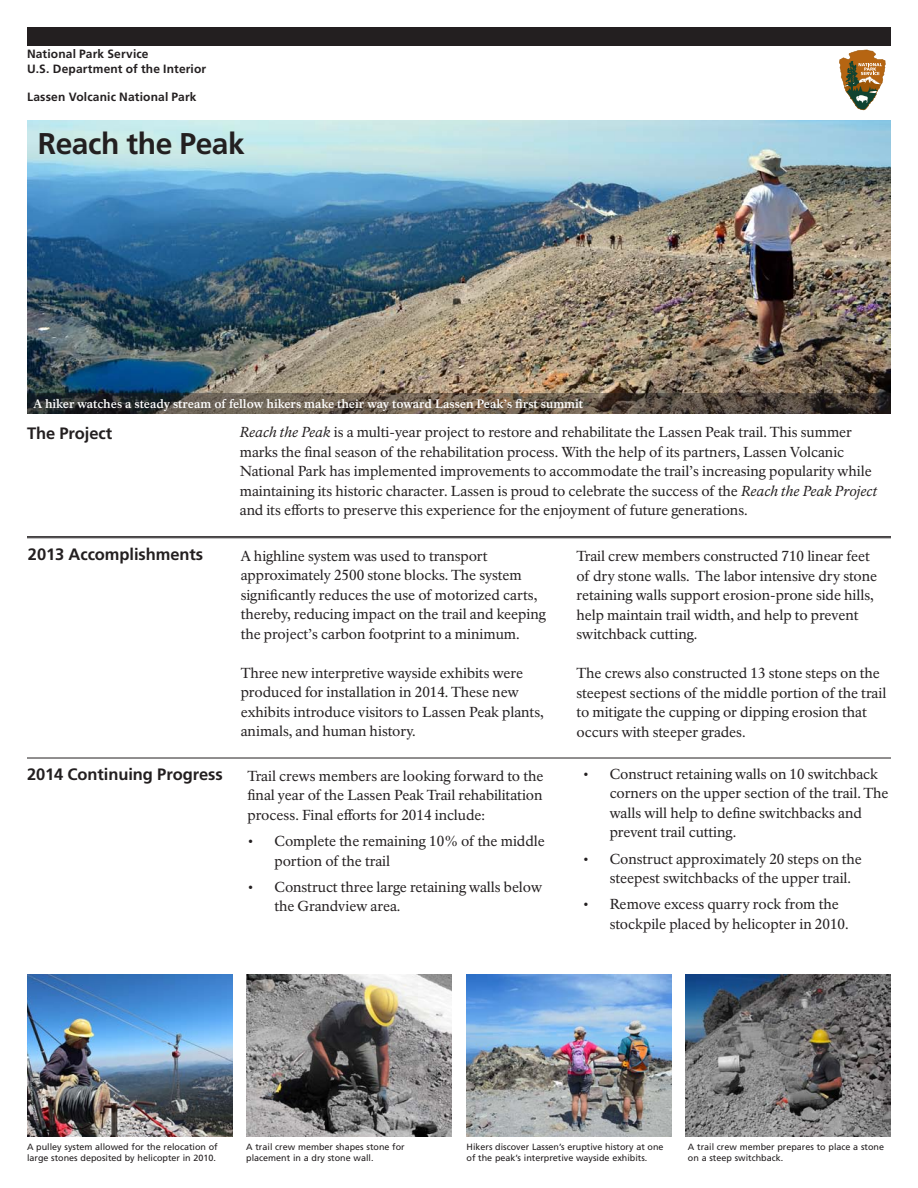
<style>
.page{position:relative;width:918px;height:1188px;background:#fff}
.page>*{position:absolute;margin:0;border:0;box-sizing:border-box;transform-origin:0 0}
.Site_Bulletin_Title{font:700 30px "Frutiger LT Std";letter-spacing:-.015em;color:#231f20}
.Head-A{font:700 16.5px "Frutiger LT Std";letter-spacing:-.005em;color:#231f20}
.t1{font:14.25px/19.5px "NPS Rawlinson OT";letter-spacing:-.005em;color:#231f20}
.t2{font:700 12px "NPS Rawlinson OT";letter-spacing:-.01em;color:#fff}
.NPS_Identity____8_9{font:700 12px "Frutiger LT Std";letter-spacing:.015em;color:#231f20}
.t3{font:9px/10.8px "Frutiger LT Std";color:#231f20}
.s1{font-style:italic}
</style>
<div class="page">
<hr style="left:27px;top:758px;width:864px;height:1px;background:#231f20">
<hr style="left:27px;top:537px;width:864px;height:1px;background:#231f20">
<img style="left:27px;top:121px;width:864px;height:273px">
<hr style="left:27px;top:536px;width:864px;height:1px;background:#231f20">
<svg style="left:27px;top:394px;width:864px;height:20px;background:#534a41"></svg>
<img style="left:247px;top:975px;width:205px;height:162px">
<img style="left:686px;top:975px;width:205px;height:161px">
<img style="left:27px;top:975px;width:205px;height:162px">
<img style="left:466px;top:975px;width:205px;height:162px">
<svg style="left:839px;top:50px;width:47px;height:60px"></svg>
<div style="left:27px;top:27px;width:864px;height:18px;background:#231f20"></div>
<p class="NPS_Identity____8_9" style="left:27px;top:47px;width:123px">National Park Service</p>
<p class="NPS_Identity____8_9" style="left:27px;top:61px;width:181px">U.S. Department of the Interior</p>
<p class="NPS_Identity____8_9" style="left:27px;top:90px;width:171px">Lassen Volcanic National Park</p>
<p class="Site_Bulletin_Title" style="left:38px;top:126px;width:209px">Reach the Peak</p>
<p class="t2" style="left:33px;top:396px;width:551px">A hiker watches a steady stream of fellow hikers make their way toward Lassen Peak’s first summit</p>
<p class="Head-A" style="left:27px;top:424px;width:87px">The Project</p>
<p class="t1" style="left:240px;top:423px;width:639px"><span class="s1">Reach the Peak</span> is a multi-year project to restore and rehabilitate the Lassen Peak trail. This summer marks the final season of the rehabilitation process. With the help of its partners, Lassen Volcanic National Park has implemented improvements to accommodate the trail’s increasing popularity while maintaining its historic character. Lassen is proud to celebrate the success of the <span class="s1">Reach the Peak Project </span>and its efforts to preserve this experience for the enjoyment of future generations.</p>
<p class="Head-A" style="left:28px;top:544px;width:177px">2013 Accomplishments</p>
<p class="t1" style="left:241px;top:546px;width:307px">A highline system was used to transport approximately 2500 stone blocks. The system significantly reduces the use of motorized carts, thereby, reducing impact on the trail and keeping the project’s carbon footprint to a minimum.</p>
<p class="t1" style="left:241px;top:663px;width:305px">Three new interpretive wayside exhibits were produced for installation in 2014. These new exhibits introduce visitors to Lassen Peak plants, animals, and human history.</p>
<p class="Head-A" style="left:27px;top:764px;width:197px">2014 Continuing Progress</p>
<p class="t1" style="left:247px;top:766px;width:297px;text-align:justify">Trail crews members are looking forward to the final year of the Lassen Peak Trail rehabilitation process. Final efforts for 2014 include:</p>
<p class="t1" style="left:275px;top:832px;width:272px;text-indent:-27px">• Complete the remaining 10% of the middle portion of the trail</p>
<p class="t1" style="left:275px;top:877px;width:269px;text-indent:-27px">• Construct three large retaining walls below the Grandview area.</p>
<p class="t1" style="left:577px;top:547px;width:302px">Trail crew members constructed 710 linear feet of dry stone walls. The labor intensive dry stone retaining walls support erosion-prone side hills, help maintain trail width, and help to prevent switchback cutting.</p>
<p class="t1" style="left:577px;top:664px;width:311px">The crews also constructed 13 stone steps on the steepest sections of the middle portion of the trail to mitigate the cupping or dipping erosion that occurs with steeper grades.</p>
<p class="t1" style="left:610px;top:764px;width:280px;text-indent:-27px">• Construct retaining walls on 10 switchback corners on the upper section of the trail. The walls will help to define switchbacks and prevent trail cutting.</p>
<p class="t1" style="left:610px;top:849px;width:254px;text-indent:-27px">• Construct approximately 20 steps on the steepest switchbacks of the upper trail.</p>
<p class="t1" style="left:610px;top:895px;width:240px;text-indent:-27px">• Remove excess quarry rock from the stockpile placed by helicopter in 2010.</p>
<p class="t3" style="left:27px;top:1142px;width:192px">A pulley system allowed for the relocation of large stones deposited by helicopter in 2010.</p>
<p class="t3" style="left:246px;top:1142px;width:160px">A trail crew member shapes stone for placement in a dry stone wall.</p>
<p class="t3" style="left:467px;top:1142px;width:199px">Hikers discover Lassen’s eruptive history at one of the peak’s interpretive wayside exhibits.</p>
<p class="t3" style="left:688px;top:1142px;width:198px">A trail crew member prepares to place a stone on a steep switchback.</p>
</div>
